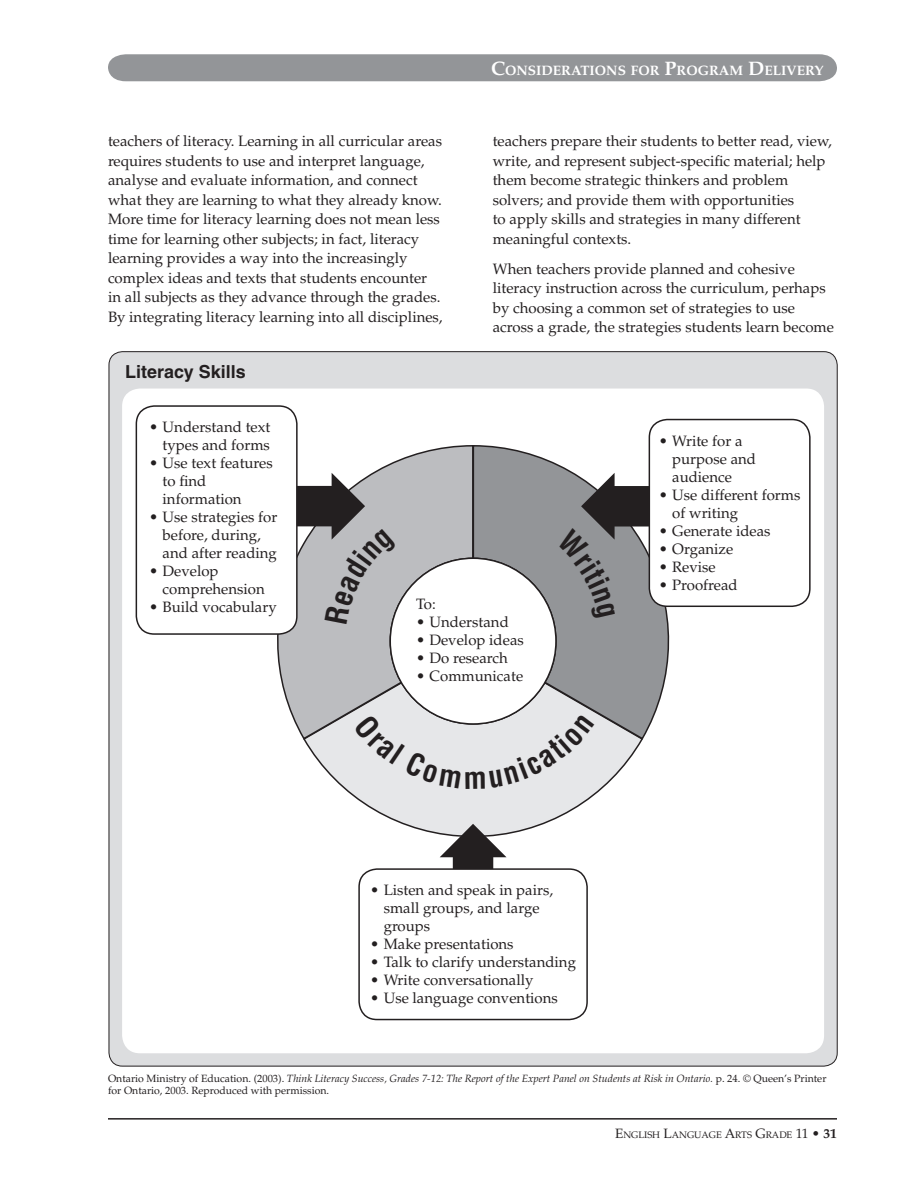
<style>
.page{position:relative;width:918px;height:1188px;background:#fff}
.page>*{position:absolute;margin:0;border:0;box-sizing:border-box;transform-origin:0 0}
.t1{font:700 18px "Helvetica";color:#231f20}
.t2{font:15px/19.5px "Palatino";color:#231f20}
.t3{font:700 13.65px "Palatino";color:#fff}
.t4{font:10.5px/12px "Palatino";color:#231f20}
.t5{font:9.45px "Palatino";color:#231f20}
.s1{font-size:19.5px}
.s2{font-style:italic}
.s3{font-size:13.5px}
.s4{font-weight:700;font-size:13.5px}
</style>
<div class="page">
<hr style="left:108px;top:1118px;width:729px;height:2px;background:#231f20">
<div style="left:108px;top:54px;width:729px;height:27px;background:#939598"></div>
<div style="left:109px;top:352px;width:728px;height:714px;background:#dcdddf;border-radius:14px"></div>
<div style="left:122px;top:389px;width:702px;height:664px;background:#fff;border-radius:18px"></div>
<svg style="left:304px;top:741px;width:338px;height:94px"></svg>
<svg style="left:277px;top:445px;width:195px;height:296px"></svg>
<svg style="left:472px;top:444px;width:198px;height:297px;background:#a5a6a9"></svg>
<div style="left:390px;top:558px;width:166px;height:166px;background:#fff;border-radius:50%"></div>
<div style="left:136px;top:406px;width:161px;height:228px;background:#fff;border-radius:18px"></div>
<div style="left:136px;top:405px;width:162px;height:230px;border:2px solid #231f20;border-radius:18px"></div>
<div style="left:649px;top:420px;width:161px;height:186px;background:#fff;border-radius:18px"></div>
<div style="left:649px;top:419px;width:162px;height:188px;border:2px solid #231f20;border-radius:18px"></div>
<svg style="left:440px;top:824px;width:67px;height:44px"></svg>
<div style="left:358px;top:868px;width:230px;height:152px;border:2px solid #231f20;border-radius:18px"></div>
<div style="left:354px;top:714px;width:241px;height:75px;background:#e6e7e9"></div>
<svg style="left:557px;top:473px;width:129px;height:146px"></svg>
<svg style="left:294px;top:473px;width:103px;height:151px;background:#a5a5a7"></svg>
<p class="t3" style="left:491px;top:62px;width:334px"><span class="s1">C</span>ONSIDERATIONS FOR <span class="s1">P</span>ROGRAM <span class="s1">D</span>ELIVERY</p>
<p class="t2" style="left:108px;top:132px;width:336px">teachers of literacy. Learning in all curricular areas requires students to use and interpret language, analyse and evaluate information, and connect what they are learning to what they already know.<br>More time for literacy learning does not mean less time for learning other subjects; in fact, literacy learning provides a way into the increasingly complex ideas and texts that students encounter in all subjects as they advance through the grades.<br>By integrating literacy learning into all disciplines,</p>
<p class="t2" style="left:493px;top:132px;width:341px">teachers prepare their students to better read, view, write, and represent subject-specific material; help them become strategic thinkers and problem solvers; and provide them with opportunities<br>to apply skills and strategies in many different meaningful contexts.</p>
<p class="t2" style="left:493px;top:259px;width:343px">When teachers provide planned and cohesive literacy instruction across the curriculum, perhaps by choosing a common set of strategies to use across a grade, the strategies students learn become</p>
<p class="t1" style="left:125px;top:360px;width:122px">Literacy Skills</p>
<p class="t2" style="left:149px;top:418px;width:123px;line-height:18px;text-align:right">• Understand text types and forms</p>
<p class="t2" style="left:163px;top:454px;width:112px;line-height:18px;text-indent:-13px">• Use text features to find information</p>
<p class="t2" style="left:163px;top:508px;width:116px;line-height:18px;text-indent:-14px">• Use strategies for before, during, and after reading</p>
<p class="t2" style="left:163px;top:562px;width:104px;line-height:18px;text-indent:-13px">• Develop comprehension</p>
<p class="t2" style="left:149px;top:598px;width:129px">• Build vocabulary</p>
<p class="t2" style="left:416px;top:595px;width:21px">To:</p>
<p class="t2" style="left:416px;top:613px;width:94px">• Understand</p>
<p class="t2" style="left:416px;top:631px;width:109px">• Develop ideas</p>
<p class="t2" style="left:416px;top:649px;width:93px">• Do research</p>
<p class="t2" style="left:416px;top:667px;width:109px">• Communicate</p>
<p class="t2" style="left:384px;top:881px;width:171px;line-height:18px;text-indent:-13px">• Listen and speak in pairs, small groups, and large groups</p>
<p class="t2" style="left:370px;top:935px;width:145px">• Make presentations</p>
<p class="t2" style="left:370px;top:953px;width:207px">• Talk to clarify understanding</p>
<p class="t2" style="left:370px;top:971px;width:165px">• Write conversationally</p>
<p class="t2" style="left:370px;top:989px;width:189px">• Use language conventions</p>
<p class="t2" style="left:672px;top:432px;width:85px;line-height:18px;text-indent:-13px">• Write for a purpose and audience</p>
<p class="t2" style="left:672px;top:486px;width:130px;line-height:18px;text-indent:-13px">• Use different forms of writing</p>
<p class="t2" style="left:659px;top:521px;width:113px">• Generate ideas</p>
<p class="t2" style="left:659px;top:539px;width:76px">• Organize</p>
<p class="t2" style="left:659px;top:557px;width:59px">• Revise</p>
<p class="t2" style="left:659px;top:575px;width:81px">• Proofread</p>
<p class="t4" style="left:108px;top:1072px;width:720px">Ontario Ministry of Education. (2003). <span class="s2">Think Literacy Success, Grades 7-12: The Report of the Expert Panel on Students at Risk in Ontario.</span> p. 24. © Queen’s Printer for Ontario, 2003. Reproduced with permission.</p>
<p class="t5" style="left:615px;top:1129px;width:223px"><span class="s3">E</span>nglish <span class="s3">L</span>anguage <span class="s3">A</span>rts <span class="s3">G</span>rade <span class="s3">11</span> <span class="s4">• 31</span></p>
</div>
